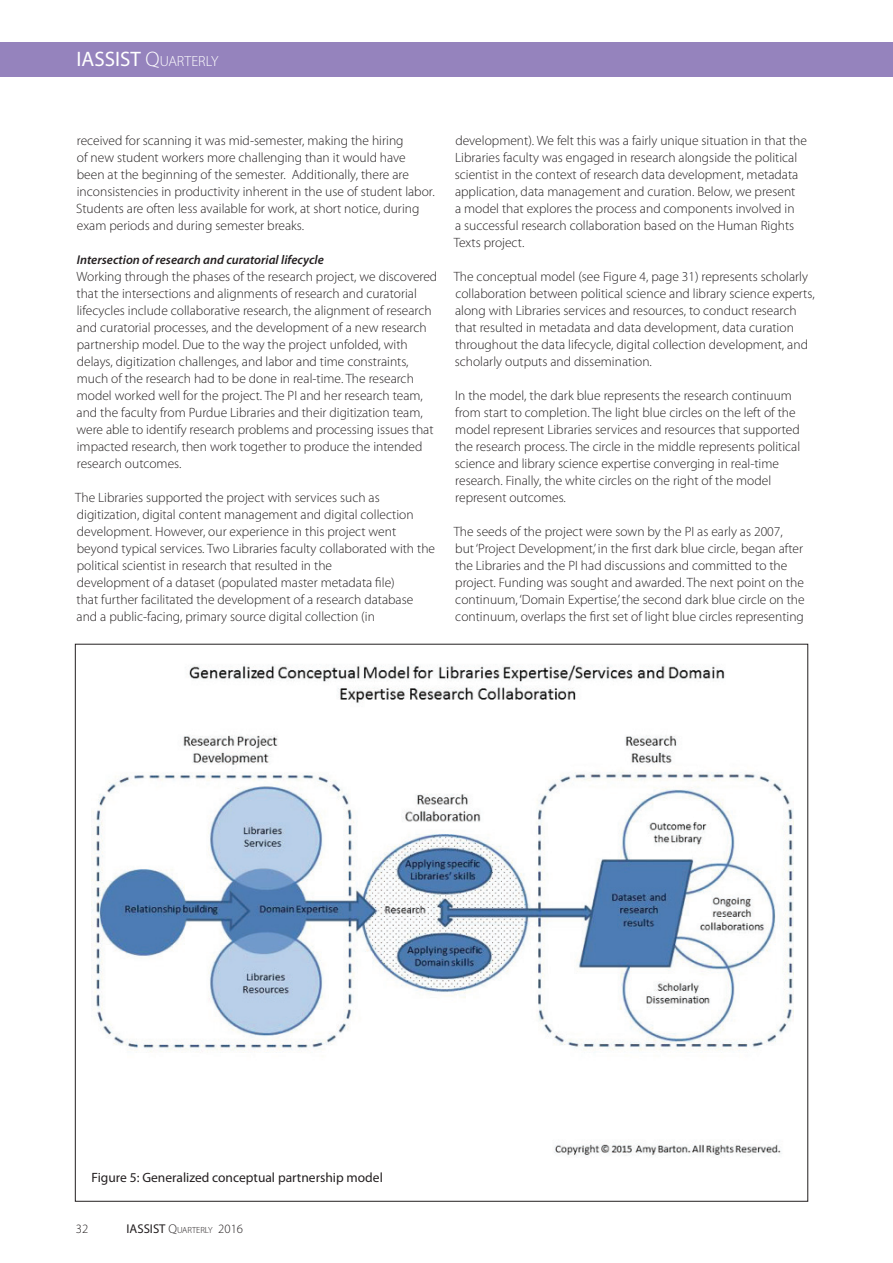
<style>
.page{position:relative;width:893px;height:1263px;background:#fff}
.page>*{position:absolute;margin:0;border:0;box-sizing:border-box;transform-origin:0 0}
.t1{font:300 14.7px "Myriad Pro";color:#fff}
.t2{font:300 13.5px/17px "Myriad Pro";color:#231f20}
.t3{font:13.5px "Myriad Pro";color:#231f20}
.t4{font:italic 600 12.75px "Myriad Pro";color:#231f20}
.t5{font:300 12.75px "Myriad Pro";color:#231f20}
.t6{font:300 8.85px "Myriad Pro";color:#231f20}
.s1{font-weight:400;font-size:21px}
.s2{font-size:21px}
.s3{font-weight:400;font-size:12.75px}
.s4{font-size:12.75px}
</style>
<div class="page">
<div style="left:0;top:43px;width:893px;height:34px;background:#9583bd"></div>
<img style="left:92px;top:664px;width:702px;height:492px">
<p class="t1" style="left:77px;top:52px;width:143px"><span class="s1">IASSIST</span> <span class="s2">Q</span>UARTERLY</p>
<p class="t2" style="left:76px;top:131px;width:360px">received for scanning it was mid-semester, making the hiring<br>of new student workers more challenging than it would have been at the beginning of the semester. Additionally, there are inconsistencies in productivity inherent in the use of student labor.<br>Students are often less available for work, at short notice, during exam periods and during semester breaks.</p>
<p class="t4" style="left:77px;top:251px;width:249px">Intersection of research and curatorial lifecycle</p>
<p class="t2" style="left:76px;top:268px;width:362px">Working through the phases of the research project, we discovered that the intersections and alignments of research and curatorial lifecycles include collaborative research, the alignment of research and curatorial processes, and the development of a new research partnership model. Due to the way the project unfolded, with delays, digitization challenges, and labor and time constraints, much of the research had to be done in real-time. The research model worked well for the project. The PI and her research team, and the faculty from Purdue Libraries and their digitization team, were able to identify research problems and processing issues that impacted research, then work together to produce the intended research outcomes.</p>
<p class="t2" style="left:75px;top:489px;width:361px">The Libraries supported the project with services such as digitization, digital content management and digital collection development. However, our experience in this project went beyond typical services. Two Libraries faculty collaborated with the political scientist in research that resulted in the<br>development of a dataset (populated master metadata file)<br>that further facilitated the development of a research database and a public-facing, primary source digital collection (in</p>
<p class="t2" style="left:454px;top:132px;width:355px">development). We felt this was a fairly unique situation in that the Libraries faculty was engaged in research alongside the political scientist in the context of research data development, metadata application, data management and curation. Below, we present<br>a model that explores the process and components involved in<br>a successful research collaboration based on the Human Rights Texts project.</p>
<p class="t2" style="left:454px;top:268px;width:363px">The conceptual model (see Figure 4, page 31) represents scholarly collaboration between political science and library science experts, along with Libraries services and resources, to conduct research that resulted in metadata and data development, data curation throughout the data lifecycle, digital collection development, and scholarly outputs and dissemination.</p>
<p class="t2" style="left:455px;top:387px;width:347px">In the model, the dark blue represents the research continuum from start to completion. The light blue circles on the left of the model represent Libraries services and resources that supported the research process. The circle in the middle represents political science and library science expertise converging in real-time research. Finally, the white circles on the right of the model represent outcomes.</p>
<p class="t2" style="left:454px;top:523px;width:353px">The seeds of the project were sown by the PI as early as 2007, but ‘Project Development,’ in the first dark blue circle, began after the Libraries and the PI had discussions and committed to the project. Funding was sought and awarded. The next point on the continuum, ‘Domain Expertise,’ the second dark blue circle on the continuum, overlaps the first set of light blue circles representing</p>
<p class="t3" style="left:91px;top:1169px;width:293px">Figure 5: Generalized conceptual partnership model</p>
<p class="t5" style="left:76px;top:1221px;width:14px">32</p>
<p class="t6" style="left:127px;top:1225px;width:118px"><span class="s3">IASSIST</span> <span class="s4">Q</span>UARTERLY <span class="s4">2016</span></p>
</div>
